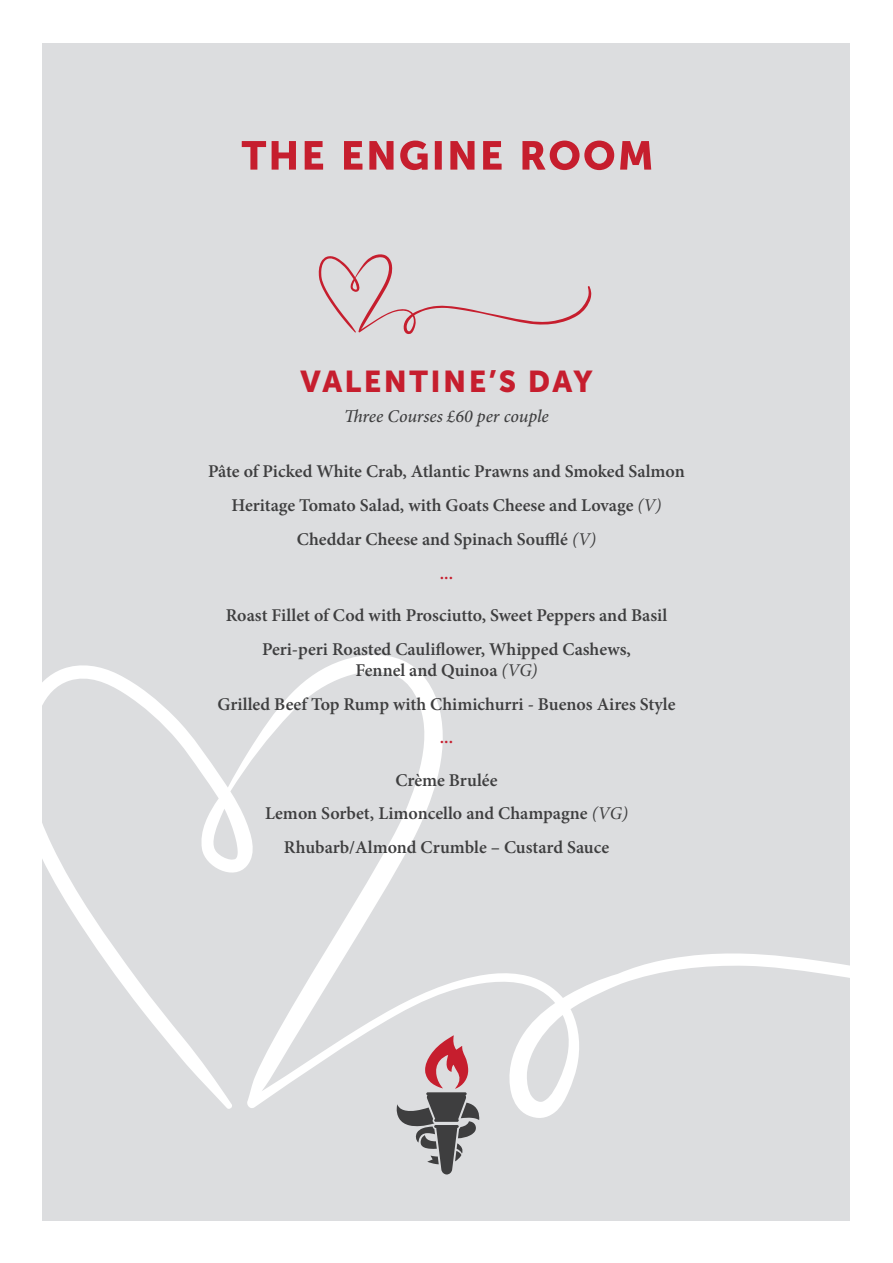
<style>
.page{position:relative;width:893px;height:1263px;background:#fff}
.page>*{position:absolute;margin:0;border:0;box-sizing:border-box;transform-origin:0 0}
.t1{font:30px "Museo Sans 900";letter-spacing:.08em;color:#c61e2e}
.t2{font:600 18px/33.8px "Minion Pro";color:#3e3e3f;text-align:center}
.t3{font:italic 500 18px "Minion Pro";letter-spacing:-.005em;color:#3e3e3f}
.t4{font:600 18px "Minion Pro";color:#c61e2e}
.s1{font-weight:400;font-style:italic}
.s2{color:#c61e2e}
</style>
<div class="page">
<div style="left:43px;top:43px;width:807px;height:1177px;background:#dcdddf"></div>
<svg style="left:42px;top:652px;width:808px;height:467px"></svg>
<svg style="left:397px;top:1035px;width:82px;height:139px"></svg>
<svg style="left:522px;top:141px;width:129px;height:29px"></svg>
<svg style="left:344px;top:141px;width:158px;height:29px"></svg>
<svg style="left:242px;top:141px;width:81px;height:29px"></svg>
<svg style="left:318px;top:254px;width:273px;height:80px"></svg>
<h1 class="t1" style="left:300px;top:364px;width:294px">VALENTINE’S DAY</h1>
<p class="t3" style="left:344px;top:404px;width:206px">Three Courses £60 per couple</p>
<p class="t2" style="left:208px;top:455px;width:478px">Pâte of Picked White Crab, Atlantic Prawns and Smoked Salmon Heritage Tomato Salad, with Goats Cheese and Lovage <span class="s1">(V)<br></span>Cheddar Cheese and Spinach Soufflé <span class="s1">(V)<br></span><span class="s2">...</span></p>
<p class="t2" style="left:226px;top:598px;width:443px">Roast Fillet of Cod with Prosciutto, Sweet Peppers and Basil<br>Peri-peri Roasted Cauliflower, Whipped Cashews,</p>
<p class="t2" style="left:217px;top:653px;width:459px">Fennel and Quinoa <span class="s1">(VG)<br></span>Grilled Beef Top Rump with Chimichurri - Buenos Aires Style</p>
<p class="t4" style="left:440px;top:725px;width:15px">...</p>
<p class="t2" style="left:265px;top:763px;width:364px">Crème Brulée<br>Lemon Sorbet, Limoncello and Champagne <span class="s1">(VG)<br></span>Rhubarb/Almond Crumble – Custard Sauce</p>
</div>
